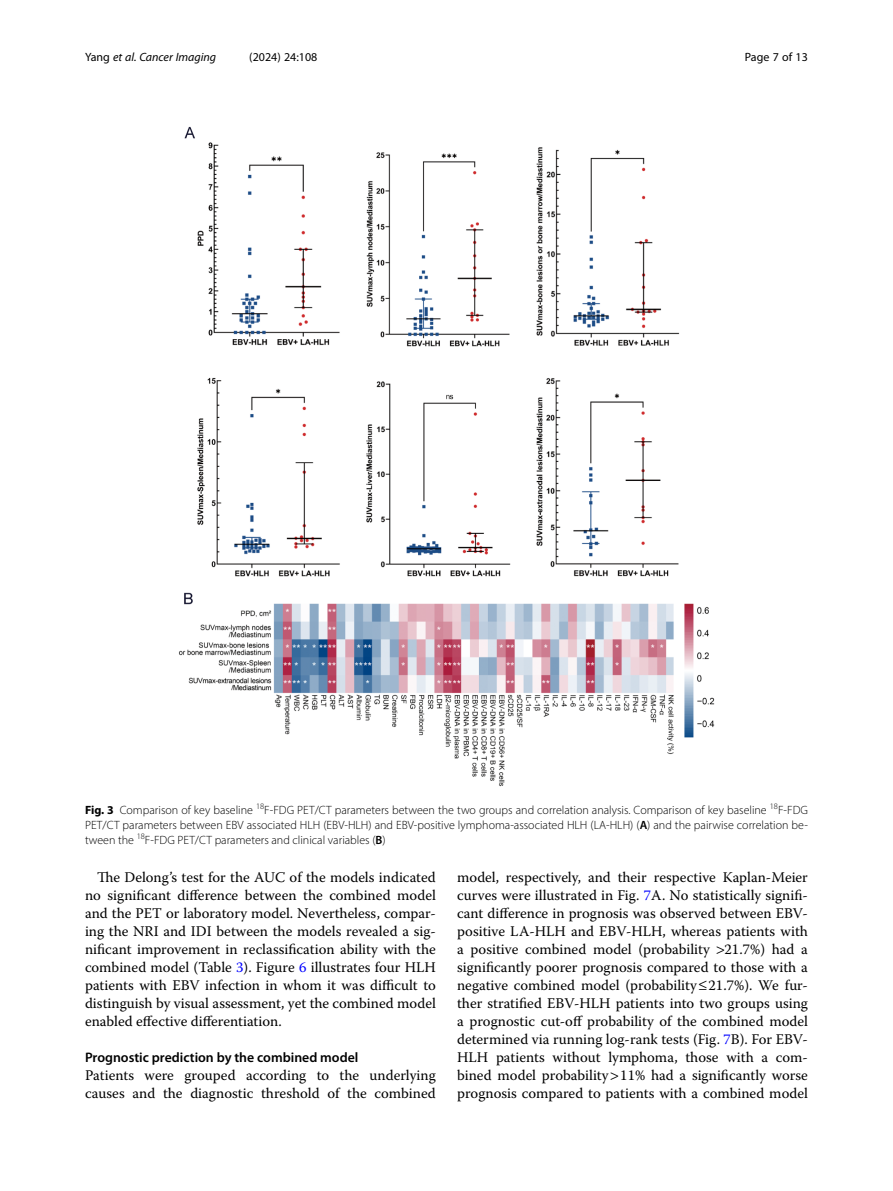
<style>
.page{position:relative;width:893px;height:1191px;background:#fff}
.page>*{position:absolute;margin:0;border:0;box-sizing:border-box;transform-origin:0 0}
.Body_Text{font:14.7px/18px "Warnock Pro";color:#000}
.Body_Text_Indent{font:14.7px/18px "Warnock Pro";color:#000;text-align:justify}
.Head_2{font:600 13.8px "Myriad Pro";color:#000}
.Figure_Caption{font:300 12px/15px "Myriad Pro";color:#000;text-align:justify}
.t1{font:italic 12px "Myriad Pro";color:#000}
.t2{font:12px "Myriad Pro";color:#000}
.s1{font-style:normal}
.s2{font-weight:700}
.s3{font-weight:600}
.s4{color:#00f}
</style>
<div class="page">
<img style="left:179px;top:126px;width:535px;height:660px">
<p class="t1" style="left:85px;top:50px;width:133px"><span class="s1">Yang</span> et al. Cancer Imaging</p>
<p class="t2" style="left:249px;top:50px;width:70px">(2024) 24:108</p>
<p class="t2" style="left:745px;top:50px;width:65px">Page 7 of 13</p>
<p class="Figure_Caption" style="left:85px;top:802px;width:724px"><span class="s2">Fig. 3</span> Comparison of key baseline <sup>18</sup>F-FDG PET/CT parameters between the two groups and correlation analysis. Comparison of key baseline <sup>18</sup>F-FDG PET/CT parameters between EBV associated HLH (EBV-HLH) and EBV-positive lymphoma-associated HLH (LA-HLH) (<span class="s3">A</span>) and the pairwise correlation be&shy;tween the <sup>18</sup>F-FDG PET/CT parameters and clinical variables (<span class="s3">B</span>)</p>
<p class="Body_Text_Indent" style="left:85px;top:868px;width:352px;text-indent:12px">The Delong’s test for the AUC of the models indicated no significant difference between the combined model and the PET or laboratory model. Nevertheless, compar&shy;ing the NRI and IDI between the models revealed a sig&shy;nificant improvement in reclassification ability with the combined model (Table <span class="s4">3</span>). Figure <span class="s4">6</span> illustrates four HLH patients with EBV infection in whom it was difficult to distinguish by visual assessment, yet the combined model enabled effective differentiation.</p>
<p class="Head_2" style="left:85px;top:1049px;width:275px">Prognostic prediction by the combined model</p>
<p class="Body_Text" style="left:85px;top:1066px;width:352px">Patients were grouped according to the underlying causes and the diagnostic threshold of the combined</p>
<p class="Body_Text" style="left:457px;top:868px;width:352px;text-align:justify">model, respectively, and their respective Kaplan-Meier curves were illustrated in Fig. <span class="s4">7</span>A. No statistically signifi&shy;cant difference in prognosis was observed between EBV&shy;positive LA-HLH and EBV-HLH, whereas patients with a positive combined model (probability 21.7%) had a significantly poorer prognosis compared to those with a negative combined model (probability≤21.7%). We fur&shy;ther stratified EBV-HLH patients into two groups using a prognostic cut-off probability of the combined model determined via running log-rank tests (Fig. <span class="s4">7</span>B). For EBV-HLH patients without lymphoma, those with a com&shy;bined model probability 11% had a significantly worse prognosis compared to patients with a combined model</p>
</div>
